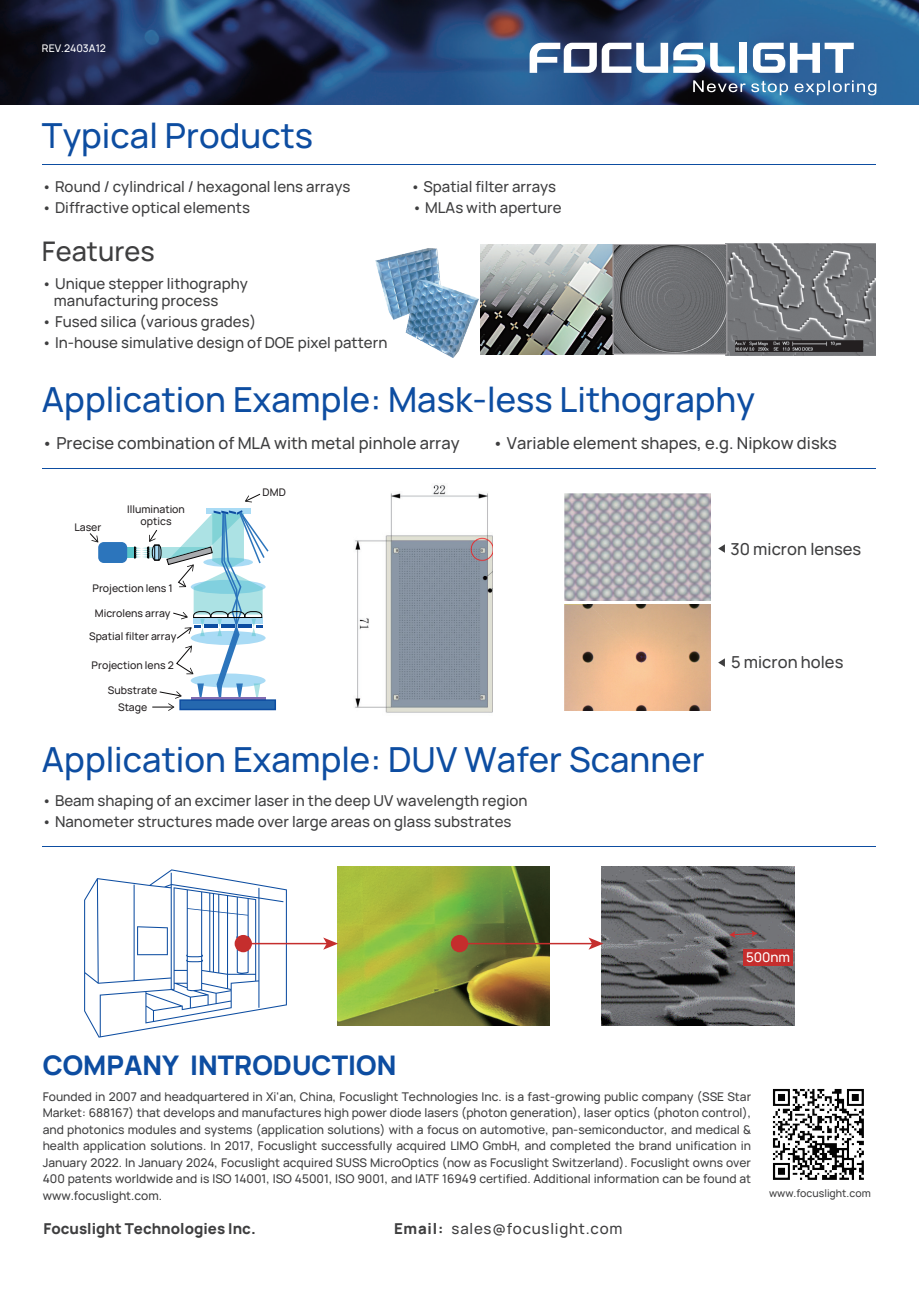
<style>
.page{position:relative;width:919px;height:1289px;background:#fff}
.page>*{position:absolute;margin:0;border:0;box-sizing:border-box;transform-origin:0 0}
.t1{font:34.5px "Focuslight 2020 Regular";color:#0d4da1}
.t2{font:27px "Focuslight 2020 Bold";color:#0d4da1}
.t3{font:27px "Focuslight 2020 Regular";color:#3e3e3f}
.t4{font:16.5px "Focuslight 2020 Regular";color:#3e3e3f}
.t5{font:15px/16.5px "Focuslight 2020 Regular";color:#3e3e3f}
.t6{font:15px "Focuslight 2020 Bold";color:#3e3e3f}
.t7{font:15px "Focuslight 2020 Regular";letter-spacing:.05em;color:#3e3e3f}
.t8{font:13.35px "Focuslight 2020 Regular";color:#fff}
.t9{font:12px/16.5px "Focuslight 2020 Regular";color:#3e3e3f;text-align:justify}
.t10{font:10.5px/12px "Focuslight 2020 Regular";color:#231f20;text-align:center}
.t11{font:10.5px "Focuslight 2020 Regular";color:#3e3e3f}
.t12{font:10.5px "Focuslight 2020 Regular";color:#fff}
.s1{font-family:"Focuslight 2020 Bold"}
</style>
<div class="page">
<svg style="left:84px;top:869px;width:203px;height:168px"></svg>
<img style="left:0;top:0;width:918px;height:105px">
<div style="left:739px;top:43px;width:8px;height:30px;background:#fff"></div>
<svg style="left:752px;top:43px;width:101px;height:30px"></svg>
<svg style="left:529px;top:43px;width:205px;height:30px"></svg>
<svg style="left:693px;top:80px;width:183px;height:15px;background:#54779a"></svg>
<hr style="left:42px;top:468px;width:833px;height:1px;background:#0d4da1">
<hr style="left:42px;top:165px;width:833px;height:1px;background:#0d4da1">
<img style="left:772px;top:1088px;width:92px;height:92px">
<img style="left:355px;top:485px;width:137px;height:228px">
<img style="left:564px;top:493px;width:146px;height:107px">
<img style="left:564px;top:604px;width:146px;height:106px">
<svg style="left:718px;top:545px;width:6px;height:7px"></svg>
<svg style="left:718px;top:659px;width:6px;height:8px"></svg>
<hr style="left:42px;top:846px;width:833px;height:1px;background:#0d4da1">
<img style="left:338px;top:866px;width:212px;height:159px">
<img style="left:601px;top:866px;width:193px;height:159px">
<div style="left:234px;top:934px;width:18px;height:18px;background:#c52e2d;border-radius:50%"></div>
<hr style="left:238px;top:942px;width:89px;height:2px;background:#c52e2d">
<svg style="left:323px;top:937px;width:15px;height:12px"></svg>
<svg style="left:729px;top:930px;width:28px;height:8px"></svg>
<div style="left:451px;top:934px;width:17px;height:18px;background:#c52e2d;border-radius:50%"></div>
<hr style="left:454px;top:942px;width:139px;height:2px;background:#c52e2d">
<svg style="left:588px;top:937px;width:15px;height:12px"></svg>
<div style="left:743px;top:948px;width:50px;height:17px;background:#c52e2d"></div>
<img style="left:480px;top:243px;width:395px;height:112px">
<img style="left:375px;top:248px;width:104px;height:110px">
<div style="left:612px;top:244px;width:115px;height:110px;border:1px solid #a6a4a7"></div>
<div style="left:206px;top:507px;width:44px;height:6px;background:#a9dbf5"></div>
<svg style="left:127px;top:547px;width:7px;height:11px"></svg>
<div style="left:98px;top:542px;width:29px;height:21px;background:#2c75bc;border-radius:6px"></div>
<div style="left:179px;top:699px;width:97px;height:11px;background:#2568af;border:2px solid #0d4da1"></div>
<svg style="left:245px;top:493px;width:16px;height:9px"></svg>
<svg style="left:89px;top:533px;width:10px;height:9px"></svg>
<svg style="left:134px;top:510px;width:136px;height:200px"></svg>
<p class="t12" style="left:42px;top:42px;width:66px">REV.2403A12</p>
<h1 class="t1" style="left:42px;top:116px;width:273px">Typical Products</h1>
<p class="t5" style="left:42px;top:178px;width:310px">• Round / cylindrical / hexagonal lens arrays</p>
<p class="t5" style="left:410px;top:178px;width:147px">• Spatial filter arrays</p>
<p class="t5" style="left:42px;top:199px;width:209px">• Diffractive optical elements</p>
<p class="t5" style="left:412px;top:199px;width:151px">• MLAs with aperture</p>
<h2 class="t3" style="left:42px;top:236px;width:114px">Features</h2>
<p class="t5" style="left:54px;top:276px;width:195px;text-indent:-12px">• Unique stepper lithography manufacturing process</p>
<p class="t5" style="left:42px;top:313px;width:216px">• Fused silica (various grades)</p>
<p class="t5" style="left:42px;top:334px;width:347px">• In-house simulative design of DOE pixel pattern</p>
<h1 class="t1" style="left:42px;top:379px;width:714px">Application Example: Mask-less Lithography</h1>
<h3 class="t4" style="left:42px;top:434px;width:419px">• Precise combination of MLA with metal pinhole array</h3>
<h3 class="t4" style="left:492px;top:434px;width:346px">• Variable element shapes, e.g. Nipkow disks</h3>
<p class="t10" style="left:74px;top:521px;width:29px">Laser</p>
<p class="t10" style="left:127px;top:503px;width:59px">Illumination optics</p>
<p class="t10" style="left:92px;top:582px;width:82px">Projection lens 1</p>
<p class="t10" style="left:95px;top:607px;width:77px">Microlens array</p>
<p class="t10" style="left:89px;top:630px;width:89px">Spatial filter array</p>
<p class="t10" style="left:92px;top:659px;width:84px">Projection lens 2</p>
<p class="t10" style="left:108px;top:682px;width:51px;line-height:17px">Substrate<br>Stage</p>
<p class="t10" style="left:263px;top:486px;width:25px">DMD</p>
<h1 class="t1" style="left:42px;top:740px;width:664px">Application Example: DUV Wafer Scanner</h1>
<p class="t5" style="left:42px;top:792px;width:487px">• Beam shaping of an excimer laser in the deep UV wavelength region</p>
<p class="t5" style="left:42px;top:813px;width:471px">• Nanometer structures made over large areas on glass substrates</p>
<h3 class="t4" style="left:730px;top:539px;width:132px">30 micron lenses</h3>
<h3 class="t4" style="left:731px;top:652px;width:114px">5 micron holes</h3>
<h2 class="t2" style="left:43px;top:1049px;width:355px">COMPANY INTRODUCTION</h2>
<p class="t8" style="left:746px;top:949px;width:46px">500nm</p>
<p class="t9" style="left:43px;top:1088px;width:710px">Founded in 2007 and headquartered in Xi'an, China, Focuslight Technologies Inc. is a fast-growing public company (SSE Star Market: 688167) that develops and manufactures high power diode lasers (photon generation), laser optics (photon control), and photonics modules and systems (application solutions) with a focus on automotive, pan-semiconductor, and medical &amp; health application solutions. In 2017, Focuslight successfully acquired LIMO GmbH, and completed the brand unification in January 2022. In January 2024, Focuslight acquired SUSS MicroOptics (now as Focuslight Switzerland). Focuslight owns over 400 patents worldwide and is ISO 14001, ISO 45001, ISO 9001, and IATF 16949 certified. Additional information can be found at www.focuslight.com.</p>
<p class="t6" style="left:43px;top:1220px;width:214px">Focuslight Technologies Inc.</p>
<p class="t7" style="left:394px;top:1220px;width:230px"><span class="s1">Email:</span> sales@focuslight.com</p>
<p class="t11" style="left:769px;top:1187px;width:103px">www.focuslight.com</p>
</div>
